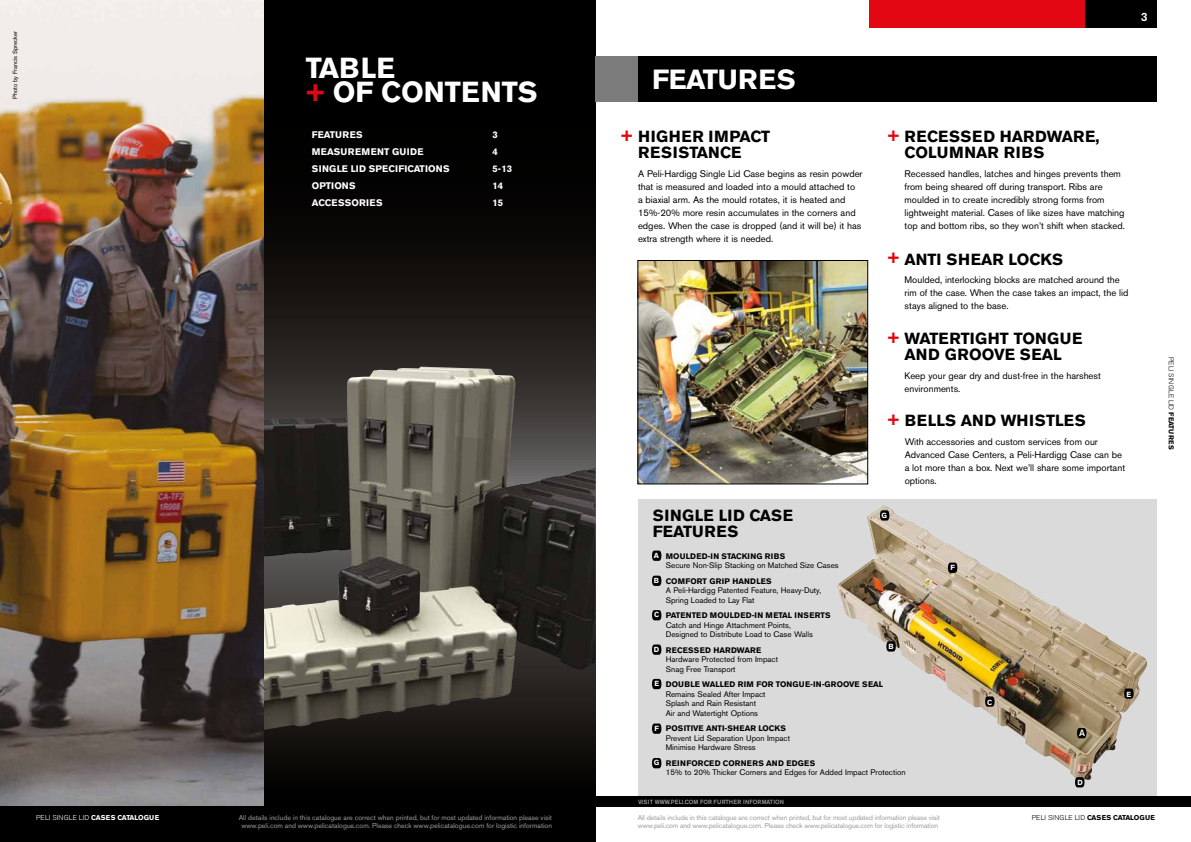
<style>
.page{position:relative;width:1191px;height:842px;background:#fff}
.page>*{position:absolute;margin:0;border:0;box-sizing:border-box;transform-origin:0 0}
.t1{font:700 28.8px/24px "Akzidenz Grotesk BE";color:#fff}
.t2{font:700 27.5px "Akzidenz Grotesk BE";letter-spacing:-.02em;color:#fff}
.t3{font:18px "Akzidenz Grotesk BE Super";color:#e30613}
.t4{font:700 16px "Akzidenz Grotesk BE";letter-spacing:.04em;color:#000}
.t5{font:700 16px/16px "Akzidenz Grotesk BE";letter-spacing:.02em;color:#000}
.t6{font:500 12px "Akzidenz Grotesk BE";color:#fff}
.t7{font:9.5px/13px "Akzidenz Grotesk BE";color:#000}
.t8{font:700 9.5px/17px "Akzidenz Grotesk BE";letter-spacing:.04em;color:#fff}
.t9{font:700 9.5px/17px "Akzidenz Grotesk BE";letter-spacing:.02em;color:#fff}
.t10{font:500 9.2px "Akzidenz Grotesk BE";color:#fff}
.t11{font:8px/9.6px "Akzidenz Grotesk BE";color:#000}
.t12{font:700 8px "Akzidenz Grotesk BE";letter-spacing:.02em;color:#000}
.t13{font:700 8px "Akzidenz Grotesk BE";letter-spacing:.04em;color:#000}
.t14{font:700 8px "Akzidenz Grotesk BE";color:#000}
.t15{font:700 7.3px "Akzidenz Grotesk BE";color:#fff}
.t16{font:7px/8.4px "Akzidenz Grotesk BE";letter-spacing:-.005em;color:#9d9d9c}
.t17{font:700 7px "Akzidenz Grotesk BE";color:#000}
.t18{font:700 7px "Akzidenz Grotesk BE";color:#fff}
.t19{font:300 7px "Akzidenz Grotesk BE";color:#fff}
.t20{font:300 7px "Akzidenz Grotesk BE";letter-spacing:.02em;color:#000}
.t21{font:500 6px "Akzidenz Grotesk BE";color:#9d9d9c}
.t22{font:6px "Akzidenz Grotesk BE";color:#000}
.s1{font-family:"Akzidenz Grotesk BE Super";font-weight:400;color:#e30613}
.s2{font-weight:700}
.s3{font-weight:300}
</style>
<div class="page">
<svg style="left:638px;top:499px;width:519px;height:298px;background:#d0cec9"></svg>
<svg style="left:264px;top:0;width:331px;height:807px;background:#0a0807"></svg>
<img style="left:264px;top:367px;width:331px;height:363px">
<div style="left:638px;top:57px;width:519px;height:45px;background:#000"></div>
<div style="left:595px;top:57px;width:43px;height:45px;background:#7c7b7b"></div>
<img style="left:0;top:0;width:264px;height:807px">
<img style="left:639px;top:262px;width:227px;height:220px">
<div style="left:637px;top:260px;width:231px;height:224px;border:1px solid #000"></div>
<img style="left:837px;top:506px;width:172px;height:222px">
<svg style="left:1077px;top:728px;width:9px;height:10px"></svg>
<svg style="left:886px;top:641px;width:9px;height:11px"></svg>
<svg style="left:985px;top:696px;width:9px;height:11px"></svg>
<svg style="left:1075px;top:777px;width:9px;height:10px"></svg>
<svg style="left:1124px;top:688px;width:9px;height:11px"></svg>
<svg style="left:880px;top:510px;width:9px;height:11px"></svg>
<svg style="left:948px;top:563px;width:9px;height:10px"></svg>
<svg style="left:652px;top:551px;width:9px;height:10px"></svg>
<svg style="left:652px;top:576px;width:9px;height:10px"></svg>
<svg style="left:652px;top:610px;width:9px;height:10px"></svg>
<svg style="left:652px;top:644px;width:9px;height:11px"></svg>
<svg style="left:652px;top:679px;width:9px;height:10px"></svg>
<svg style="left:652px;top:723px;width:9px;height:11px"></svg>
<svg style="left:652px;top:758px;width:9px;height:10px"></svg>
<div style="left:595px;top:797px;width:596px;height:10px;background:#000"></div>
<div style="left:1084px;top:0;width:73px;height:28px;background:#000"></div>
<div style="left:869px;top:0;width:215px;height:28px;background:#e30613"></div>
<div style="left:0;top:807px;width:595px;height:35px;background:#000"></div>
<p class="t22" style="left:12px;top:99px;width:69px;rotate:-90deg">Photo by Francis Sprecker</p>
<p class="t6" style="left:1140px;top:10px;width:8px">3</p>
<h1 class="t1" style="left:306px;top:56px;width:233px">TABLE<br><span class="s1">+</span> OF CONTENTS</h1>
<p class="t8" style="left:312px;top:126px;width:113px">FEATURES<br>MEASUREMENT GUIDE<br>SINGLE LID SPECIFICATIONS<br>OPTIONS<br>ACCESSORIES</p>
<p class="t9" style="left:492px;top:126px;width:21px">3<br>4<br>5-13<br>14<br>15</p>
<h2 class="t2" style="left:652px;top:64px;width:145px">FEATURES</h2>
<h3 class="t3" style="left:621px;top:124px;width:14px">+</h3>
<h3 class="t3" style="left:887px;top:124px;width:14px">+</h3>
<h3 class="t4" style="left:638px;top:128px;width:25px">HIGHER</h3>
<h3 class="t4" style="left:708px;top:128px;width:18px">IMPACT</h3>
<h3 class="t4" style="left:638px;top:144px;width:23px">RESISTANCE</h3>
<p class="t7" style="left:638px;top:167px;width:226px">A Peli-Hardigg Single Lid Case begins as resin powder that is measured and loaded into a mould attached to<br>a biaxial arm. As the mould rotates, it is heated and 15%-20% more resin accumulates in the corners and edges. When the case is dropped (and it will be) it has extra strength where it is needed.</p>
<h3 class="t4" style="left:904px;top:128px;width:24px">RECESSED</h3>
<h3 class="t4" style="left:999px;top:128px;width:13px">HARD</h3>
<h3 class="t4" style="left:1046px;top:128px;width:28px">WARE</h3>
<h3 class="t4" style="left:1095px;top:128px;width:5px">,</h3>
<h3 class="t4" style="left:904px;top:144px;width:13px">COLUMNAR</h3>
<h3 class="t4" style="left:1003px;top:144px;width:11px">RIBS</h3>
<p class="t7" style="left:904px;top:167px;width:222px">Recessed handles, latches and hinges prevents them from being sheared off during transport. Ribs are moulded in to create incredibly strong forms from lightweight material. Cases of like sizes have matching top and bottom ribs, so they won’t shift when stacked.</p>
<h3 class="t3" style="left:887px;top:246px;width:14px">+</h3>
<h3 class="t4" style="left:904px;top:250px;width:21px">ANTI</h3>
<h3 class="t4" style="left:946px;top:250px;width:24px">SHEAR</h3>
<h3 class="t4" style="left:1008px;top:250px;width:12px">LOCKS</h3>
<p class="t7" style="left:904px;top:274px;width:225px">Moulded, interlocking blocks are matched around the rim of the case. When the case takes an impact, the lid stays aligned to the base.</p>
<h3 class="t3" style="left:887px;top:326px;width:14px">+</h3>
<h3 class="t4" style="left:904px;top:329px;width:12px">WATERTIGHT</h3>
<h3 class="t4" style="left:1013px;top:329px;width:13px">TONGUE</h3>
<h3 class="t4" style="left:904px;top:345px;width:13px">AND</h3>
<h3 class="t4" style="left:944px;top:345px;width:14px">GROO</h3>
<h3 class="t4" style="left:994px;top:345px;width:38px">VE SEAL</h3>
<p class="t7" style="left:904px;top:369px;width:198px">Keep your gear dry and dust-free in the harshest environments.</p>
<h3 class="t5" style="left:653px;top:508px;width:142px">SINGLE LID CASE<br>FEATURES</h3>
<h3 class="t3" style="left:887px;top:408px;width:14px">+</h3>
<h3 class="t4" style="left:904px;top:411px;width:23px">BELLS</h3>
<h3 class="t4" style="left:960px;top:411px;width:13px">AND</h3>
<h3 class="t4" style="left:1001px;top:411px;width:27px">WHISTLES</h3>
<p class="t7" style="left:904px;top:435px;width:222px">With accessories and custom services from our Advanced Case Centers, a Peli-Hardigg Case can be a lot more than a box. Next we’ll share some important options.</p>
<p class="t15" style="left:881px;top:511px;width:7px">G</p>
<p class="t15" style="left:654px;top:551px;width:7px">A</p>
<p class="t15" style="left:654px;top:576px;width:7px">B</p>
<p class="t15" style="left:654px;top:611px;width:7px">C</p>
<p class="t15" style="left:654px;top:645px;width:7px">D</p>
<p class="t15" style="left:654px;top:679px;width:6px">E</p>
<p class="t15" style="left:654px;top:724px;width:6px">F</p>
<p class="t15" style="left:653px;top:758px;width:7px">G</p>
<p class="t12" style="left:666px;top:551px;width:121px">MOULDED-IN STACKING RIBS</p>
<p class="t11" style="left:666px;top:561px;width:174px">Secure Non-Slip Stacking on Matched Size Cases</p>
<p class="t12" style="left:666px;top:576px;width:107px">COMFORT GRIP HANDLES</p>
<p class="t11" style="left:666px;top:586px;width:157px">A Peli-Hardigg Patented Feature, Heavy-Duty,<br>Spring Loaded to Lay Flat</p>
<p class="t12" style="left:666px;top:611px;width:166px">PATENTED MOULDED-IN METAL INSERTS</p>
<p class="t11" style="left:666px;top:620px;width:148px">Catch and Hinge Attachment Points,<br>Designed to Distribute Load to Case Walls</p>
<p class="t12" style="left:666px;top:645px;width:97px">RECESSED HARDWARE</p>
<p class="t11" style="left:666px;top:655px;width:114px">Hardware Protected from Impact<br>Snag Free Transport</p>
<p class="t12" style="left:666px;top:680px;width:13px">DOUBLE</p>
<p class="t12" style="left:702px;top:680px;width:14px">WALLED</p>
<p class="t12" style="left:738px;top:680px;width:26px">RIM FOR</p>
<p class="t12" style="left:776px;top:680px;width:12px">TONGUE</p>
<p class="t12" style="left:810px;top:680px;width:28px">-IN-GROO</p>
<p class="t12" style="left:849px;top:680px;width:25px">VE SEAL</p>
<p class="t11" style="left:666px;top:689px;width:101px">Remains Sealed After Impact<br>Splash and Rain Resistant<br>Air and Watertight Options</p>
<p class="t14" style="left:666px;top:724px;width:121px">POSITIVE ANTI-SHEAR LOCKS</p>
<p class="t11" style="left:666px;top:733px;width:126px">Prevent Lid Separation Upon Impact<br>Minimise Hardware Stress</p>
<p class="t13" style="left:666px;top:758px;width:151px">REINFORCED CORNERS AND EDGES</p>
<p class="t11" style="left:666px;top:768px;width:241px">15% to 20% Thicker Corners and Edges for Added Impact Protection</p>
<p class="t15" style="left:888px;top:642px;width:7px">B</p>
<p class="t21" style="left:638px;top:798px;width:4px">VISI</p>
<p class="t21" style="left:649px;top:798px;width:135px">T WWW.PELI.COM FOR FU RTHER IN FORMATION</p>
<p class="t15" style="left:950px;top:563px;width:6px">F</p>
<p class="t15" style="left:987px;top:698px;width:7px">C</p>
<p class="t10" style="left:1079px;top:728px;width:7px">A</p>
<p class="t15" style="left:1077px;top:778px;width:7px">D</p>
<p class="t15" style="left:1126px;top:690px;width:6px">E</p>
<p class="t19" style="left:37px;top:811px;width:103px">2015 PELICAN <span class="s2">CASE CATALOG</span></p>
<p class="t16" style="left:239px;top:813px;width:315px">All details include in this catalogue are correct when printed, but for most updated information please visit</p>
<p class="t17" style="left:1031px;top:813px;width:125px"><span class="s3">PELI SINGLE LID</span> CASES CATALOGUE</p>
<p class="t16" style="left:241px;top:821px;width:312px">www.peli.com and www.pelicatalogue.com. Please check www.pelicatalogue.com for logistic information</p>
<p class="t16" style="left:638px;top:813px;width:303px">All details include in this catalogue are correct when printed, but for most updated information please visit www.peli.com and www.pelicatalogue.com. Please check www.pelicatalogue.com for logistic information</p>
<p class="t18" style="left:36px;top:813px;width:125px"><span class="s3">PELI SINGLE LID</span> CASES CATALOGUE</p>
<p class="t20" style="left:1175px;top:357px;width:94px;rotate:90deg">PELI SINGLE LID <span class="s2">FEATURES</span></p>
</div>
